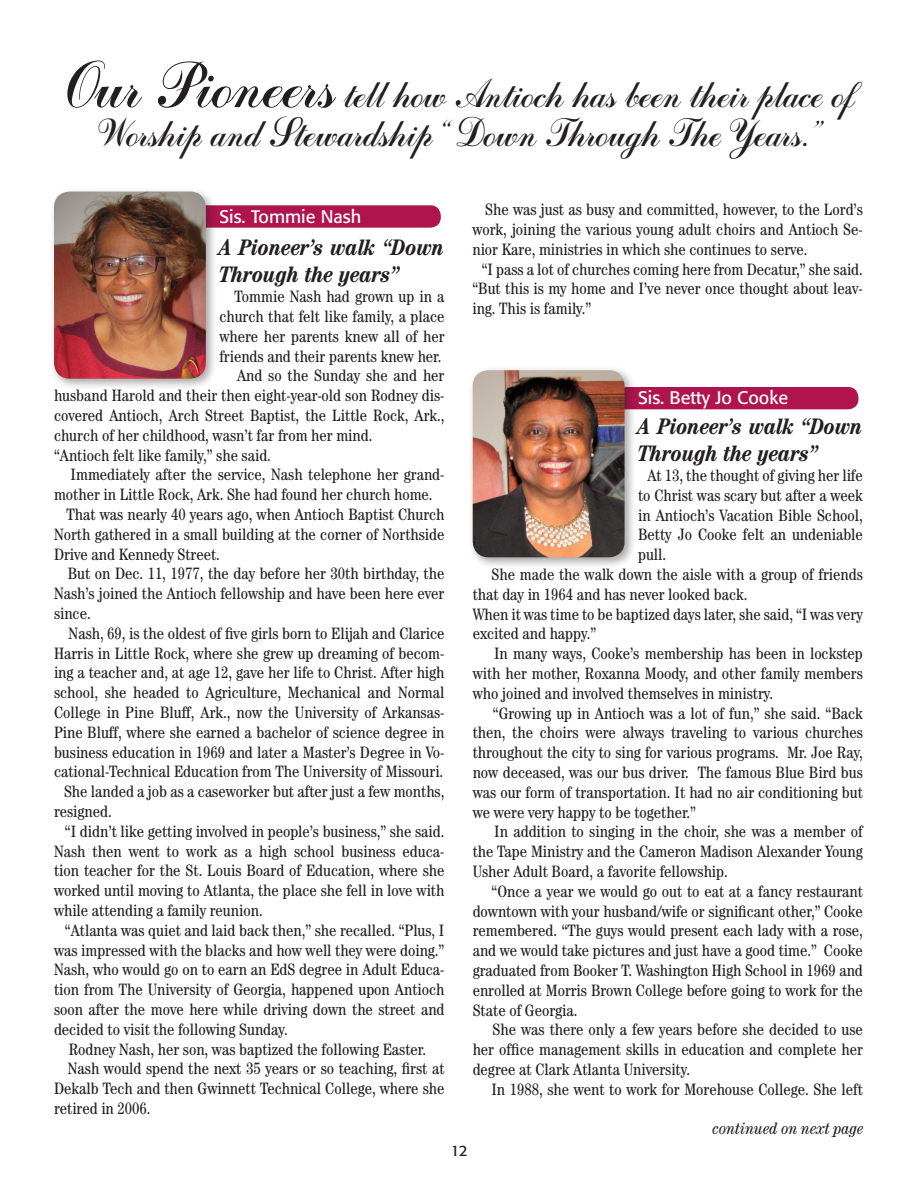
<style>
.page{position:relative;width:917px;height:1188px;background:#fff}
.page>*{position:absolute;margin:0;border:0;box-sizing:border-box;transform-origin:0 0}
.t1{font:45px/39px "Dahling Script S Si";color:#231f20;text-align:center}
.t2{font:italic 700 condensed 22.5px/27px "Century";color:#231f20}
.t3{font:18px "Formata";color:#fff}
.t4{font:condensed 16.5px/19.8px "Century";color:#231f20;text-align:justify}
.t5{font:italic condensed 16.5px "Century";color:#231f20}
.t6{font:15px "Formata";color:#231f20}
.s1{font-size:75px}
</style>
<div class="page">
<div style="left:188px;top:205px;width:253px;height:23px;background:#af144d;border-radius:10px"></div>
<div style="left:605px;top:387px;width:253px;height:22px;background:#af144d;border-radius:10px"></div>
<div style="left:49px;top:187px;width:169px;height:204px;background:#231f20;opacity:.4"></div>
<img style="left:54px;top:192px;width:152px;height:187px">
<div style="left:468px;top:366px;width:168px;height:203px;background:#231f20;opacity:.4"></div>
<img style="left:472px;top:370px;width:152px;height:187px">
<p class="t1" style="left:63px;top:77px;width:793px"><span class="s1">Our Pioneers</span> tell how Antioch has been their place of<br>Worship and Stewardship “Down Through The Years.”</p>
<p class="t3" style="left:219px;top:206px;width:143px">Sis. Tommie Nash</p>
<p class="t2" style="left:219px;top:234px;width:227px">A Pioneer’s walk “Down<br>Through the years”</p>
<p class="t4" style="left:219px;top:287px;width:227px;text-indent:15px">Tommie Nash had grown up in a church that felt like family, a place where her parents knew all of her friends and their parents knew her.</p>
<p class="t4" style="left:54px;top:366px;width:392px;text-indent:183px">And so the Sunday she and her husband Harold and their then eight-year-old son Rodney dis&shy;covered Antioch, Arch Street Baptist, the Little Rock, Ark., church of her childhood, wasn’t far from her mind.</p>
<p class="t4" style="left:54px;top:445px;width:218px">“Antioch felt like family,” she said.</p>
<p class="t4" style="left:54px;top:465px;width:392px;text-indent:17px">Immediately after the service, Nash telephone her grand&shy;mother in Little Rock, Ark. She had found her church home.</p>
<p class="t4" style="left:54px;top:504px;width:392px;text-indent:13px">That was nearly 40 years ago, when Antioch Baptist Church North gathered in a small building at the corner of Northside Drive and Kennedy Street.</p>
<p class="t4" style="left:54px;top:564px;width:392px;text-indent:14px">But on Dec. 11, 1977, the day before her 30th birthday, the Nash’s joined the Antioch fellowship and have been here ever since.</p>
<p class="t4" style="left:54px;top:623px;width:392px;text-indent:15px">Nash, 69, is the oldest of five girls born to Elijah and Clarice Harris in Little Rock, where she grew up dreaming of becom&shy;ing a teacher and, at age 12, gave her life to Christ. After high school, she headed to Agriculture, Mechanical and Normal College in Pine Bluff, Ark., now the University of Arkansas-Pine Bluff, where she earned a bachelor of science degree in business education in 1969 and later a Master’s Degree in Vo&shy;cational-Technical Education from The University of Missouri.</p>
<p class="t4" style="left:54px;top:782px;width:392px;text-indent:10px">She landed a job as a caseworker but after just a few months, resigned.</p>
<p class="t4" style="left:65px;top:821px;width:381px">“I didn’t like getting involved in people’s business,” she said.</p>
<p class="t4" style="left:54px;top:841px;width:392px">Nash then went to work as a high school business educa&shy;tion teacher for the St. Louis Board of Education, where she worked until moving to Atlanta, the place she fell in love with while attending a family reunion.</p>
<p class="t4" style="left:54px;top:920px;width:392px;text-align:right">“Atlanta was quiet and laid back then,” she recalled. “Plus, I was impressed with the blacks and how well they were doing.”</p>
<p class="t4" style="left:54px;top:960px;width:392px">Nash, who would go on to earn an EdS degree in Adult Educa&shy;tion from The University of Georgia, happened upon Antioch soon after the move here while driving down the street and decided to visit the following Sunday.</p>
<p class="t4" style="left:69px;top:1039px;width:359px">Rodney Nash, her son, was baptized the following Easter.</p>
<p class="t4" style="left:54px;top:1059px;width:392px;text-indent:14px">Nash would spend the next 35 years or so teaching, first at Dekalb Tech and then Gwinnett Technical College, where she retired in 2006.</p>
<p class="t4" style="left:472px;top:200px;width:392px;text-indent:13px">She was just as busy and committed, however, to the Lord’s work, joining the various young adult choirs and Antioch Se&shy;nior Kare, ministries in which she continues to serve.</p>
<p class="t4" style="left:472px;top:259px;width:392px;text-indent:9px">“I pass a lot of churches coming here from Decatur,” she said. “But this is my home and I’ve never once thought about leav&shy;ing. This is family.”</p>
<p class="t3" style="left:638px;top:387px;width:152px">Sis. Betty Jo Cooke</p>
<p class="t2" style="left:638px;top:413px;width:226px">A Pioneer’s walk “Down<br>Through the years”</p>
<p class="t4" style="left:638px;top:465px;width:226px;text-indent:9px">At 13, the thought of giving her life to Christ was scary but after a week in Antioch’s Vacation Bible School, Betty Jo Cooke felt an undeniable pull.</p>
<p class="t4" style="left:472px;top:564px;width:391px;text-indent:19px">She made the walk down the aisle with a group of friends that day in 1964 and has never looked back.</p>
<p class="t4" style="left:472px;top:604px;width:391px">When it was time to be baptized days later, she said, “I was very excited and happy.”</p>
<p class="t4" style="left:472px;top:643px;width:392px;text-indent:21px">In many ways, Cooke’s membership has been in lockstep with her mother, Roxanna Moody, and other family members who joined and involved themselves in ministry.</p>
<p class="t4" style="left:472px;top:703px;width:392px;text-indent:20px">“Growing up in Antioch was a lot of fun,” she said. “Back then, the choirs were always traveling to various churches throughout the city to sing for various programs. Mr. Joe Ray, now deceased, was our bus driver. The famous Blue Bird bus was our form of transportation. It had no air conditioning but we were very happy to be together.”</p>
<p class="t4" style="left:472px;top:822px;width:392px;text-indent:22px">In addition to singing in the choir, she was a member of the Tape Ministry and the Cameron Madison Alexander Young Usher Adult Board, a favorite fellowship.</p>
<p class="t4" style="left:472px;top:881px;width:392px;text-indent:19px">“Once a year we would go out to eat at a fancy restaurant downtown with your husband/wife or significant other,” Cooke remembered. “The guys would present each lady with a rose, and we would take pictures and just have a good time.” Cooke graduated from Booker T. Washington High School in 1969 and enrolled at Morris Brown College before going to work for the State of Georgia.</p>
<p class="t4" style="left:472px;top:1020px;width:392px;text-indent:20px">She was there only a few years before she decided to use her office management skills in education and complete her degree at Clark Atlanta University.</p>
<p class="t4" style="left:491px;top:1079px;width:373px">In 1988, she went to work for Morehouse College. She left</p>
<p class="t6" style="left:451px;top:1142px;width:18px">12</p>
<p class="t5" style="left:713px;top:1119px;width:152px">continued on next page</p>
</div>
